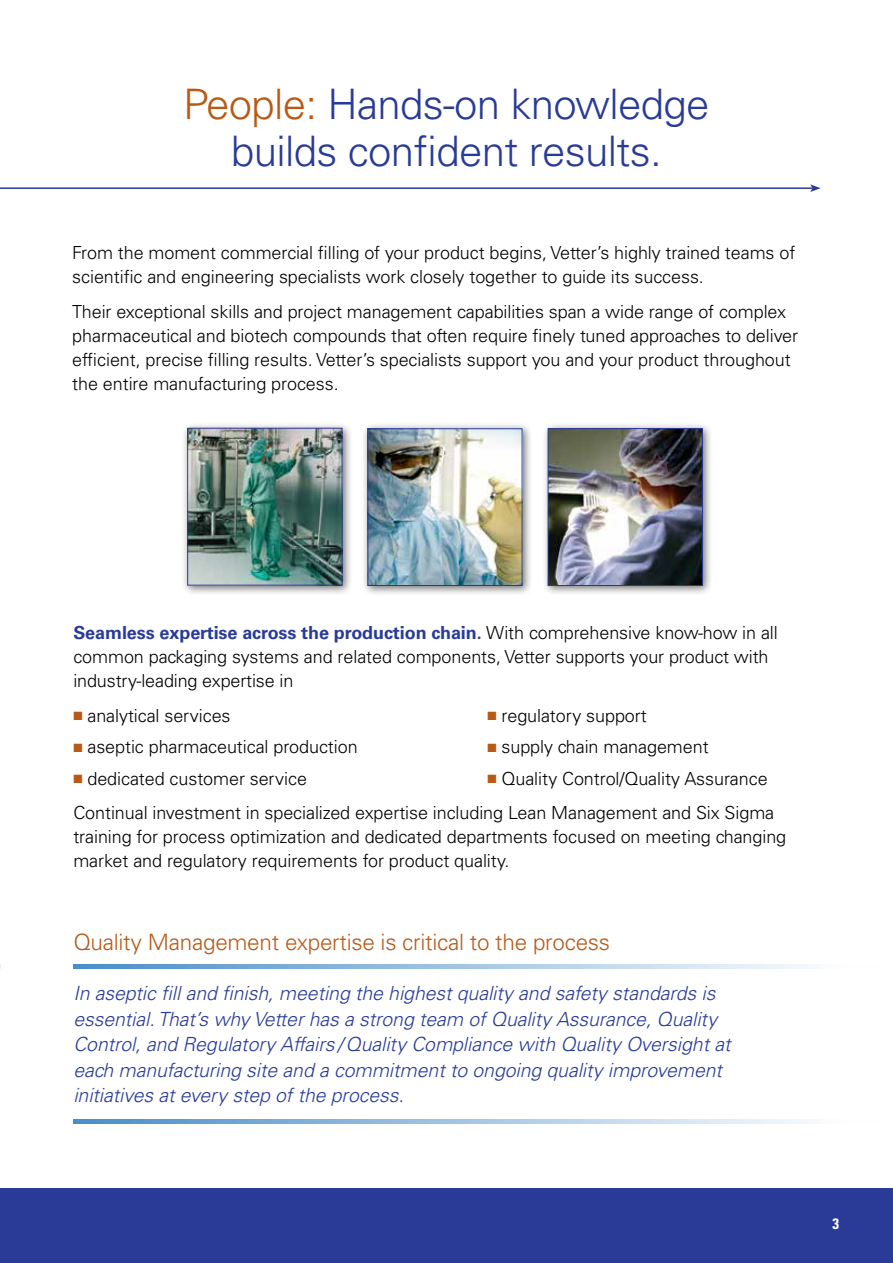
<style>
.page{position:relative;width:893px;height:1263px;background:#fff}
.page>*{position:absolute;margin:0;border:0;box-sizing:border-box;transform-origin:0 0}
.t1{font:300 42px/46.5px "Univers LT Std";letter-spacing:-.015em;color:#293b97;text-align:center}
.t2{font:300 22.5px "Univers LT Std";letter-spacing:-.01em;color:#b95915}
.t3{font:italic 300 19.5px/25.5px "Univers LT Std";letter-spacing:-.005em;color:#293b97}
.t4{font:300 18px/24px "Univers LT Std";letter-spacing:-.005em;color:#000}
.t5{font:700 condensed 15px "Univers LT Std";color:#fff}
.s1{color:#b95915}
.s2{font-weight:700;color:#293b97}
</style>
<div class="page">
<hr style="left:0;top:187px;width:812px;height:2px;background:#293b97">
<svg style="left:810px;top:184px;width:11px;height:8px"></svg>
<div style="left:0;top:1188px;width:893px;height:75px;background:#293b97"></div>
<div style="left:181px;top:422px;width:172px;height:174px;background:#000;opacity:.55"></div>
<img style="left:189px;top:430px;width:151px;height:153px">
<div style="left:187px;top:428px;width:155px;height:157px;border:1px solid #293b97"></div>
<div style="left:362px;top:422px;width:171px;height:174px;background:#000;opacity:.55"></div>
<img style="left:370px;top:430px;width:150px;height:154px">
<div style="left:368px;top:428px;width:154px;height:158px;border:1px solid #293b97"></div>
<div style="left:542px;top:422px;width:171px;height:174px;background:#000;opacity:.55"></div>
<img style="left:550px;top:430px;width:151px;height:154px">
<div style="left:548px;top:428px;width:155px;height:158px;border:1px solid #293b97"></div>
<svg style="left:73px;top:964px;width:736px;height:5px;background:#9ec2e2"></svg>
<svg style="left:73px;top:1119px;width:736px;height:5px;background:#9ec2e2"></svg>
<h1 class="t1" style="left:183px;top:81px;width:528px"><span class="s1">People:</span> Hands-on knowledge builds confident results.</h1>
<p class="t4" style="left:72px;top:241px;width:724px">From the moment commercial filling of your product begins, Vetter’s highly trained teams of scientific and engineering specialists work closely together to guide its success.</p>
<p class="t4" style="left:72px;top:299px;width:727px">Their exceptional skills and project management capabilities span a wide range of complex pharmaceutical and biotech compounds that often require finely tuned approaches to deliver efficient, precise filling results. Vetter’s specialists support you and your product throughout the entire manufacturing process.</p>
<p class="t4" style="left:73px;top:620px;width:706px"><span class="s2">Seamless expertise across the production chain.</span> With comprehensive know-how in all common packaging systems and related components, Vetter supports your product with industry-leading expertise in</p>
<p class="t4" style="left:73px;top:703px;width:159px"><span class="s1">■</span> analytical services</p>
<p class="t4" style="left:487px;top:703px;width:161px"><span class="s1">■</span> regulatory support</p>
<p class="t4" style="left:73px;top:735px;width:286px"><span class="s1">■</span> aseptic pharmaceutical production</p>
<p class="t4" style="left:487px;top:735px;width:223px"><span class="s1">■</span> supply chain management</p>
<p class="t4" style="left:73px;top:766px;width:235px"><span class="s1">■</span> dedicated customer service</p>
<p class="t4" style="left:73px;top:761px;width:702px;line-height:34.8px;text-indent:414px"><span class="s1">■</span> Quality Control/Quality Assurance<br>Continual investment in specialized expertise including Lean Management and Six Sigma</p>
<p class="t4" style="left:73px;top:825px;width:714px">training for process optimization and dedicated departments focused on meeting changing market and regulatory requirements for product quality.</p>
<p class="t2" style="left:73px;top:928px;width:538px">Quality Management expertise is critical to the process</p>
<p class="t3" style="left:73px;top:981px;width:659px">In aseptic fill and finish, meeting the highest quality and safety standards is essential. That’s why Vetter has a strong team of Quality Assurance, Quality Control, and Regulatory Affairs /Quality Compliance with Quality Oversight at each manufacturing site and a commitment to ongoing quality improvement initiatives at every step of the process.</p>
<p class="t5" style="left:832px;top:1215px;width:8px">3</p>
</div>
